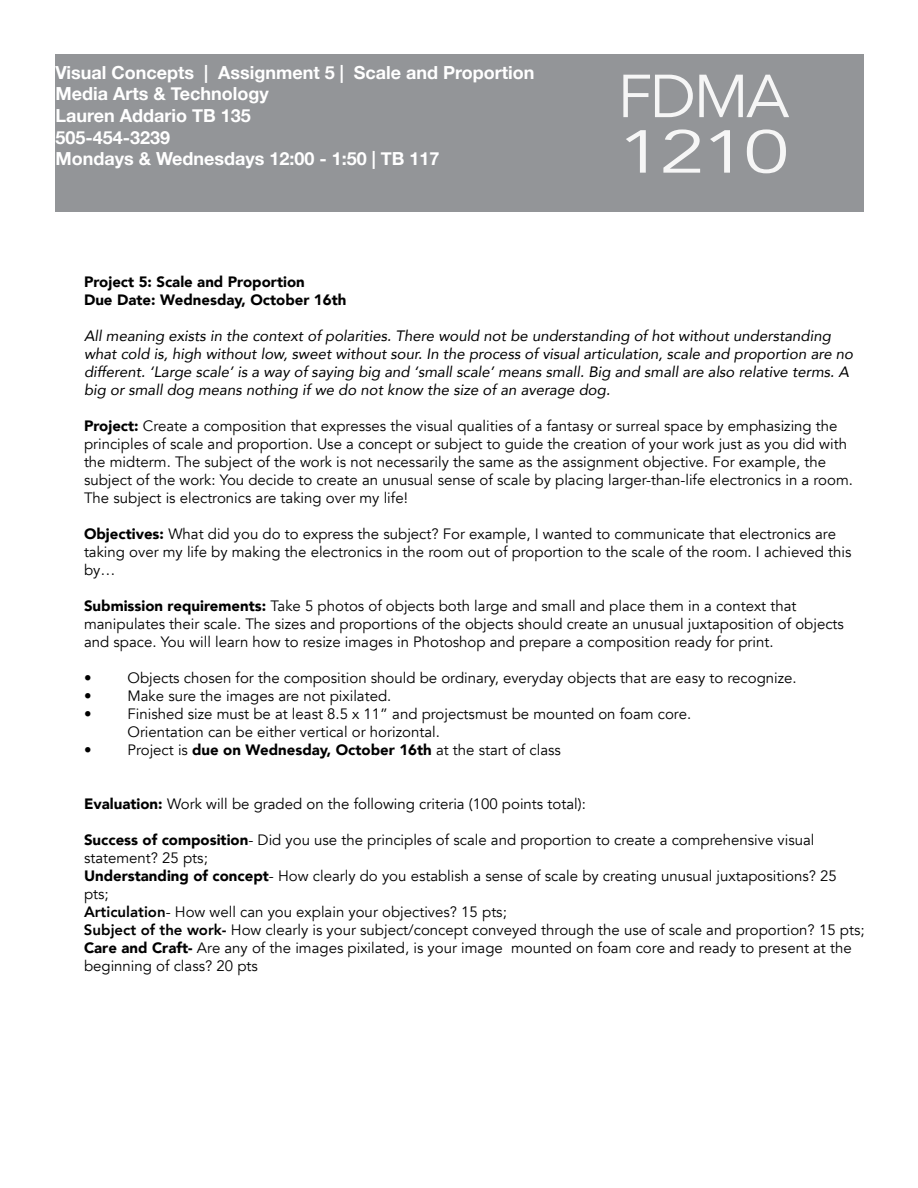
<style>
.page{position:relative;width:918px;height:1188px;background:#fff}
.page>*{position:absolute;margin:0;border:0;box-sizing:border-box;transform-origin:0 0}
.t1{font:60px/55.5px "Avenir";letter-spacing:-.04em;color:#f6f6f6;scale:1.04 1}
.t2{font:700 18px/21.6px "Helvetica Neue";color:#fff}
.t3{font:15px/18px "Avenir";color:#000}
.t4{font:italic 15px/18px "Avenir";color:#000}
.t5{font:900 15px/18px "Avenir";color:#000}
.s1{font-weight:900}
.s2{font-weight:800}
</style>
<div class="page">
<div style="left:56px;top:54px;width:808px;height:158px;background:#939598"></div>
<p class="t2" style="left:56px;top:62px;width:481px">Visual Concepts | Assignment 5 | Scale and Proportion<br>Media Arts &amp; Technology<br>Lauren Addario TB 135<br>505-454-3239<br>Mondays &amp; Wednesdays 12:00 - 1:50 | TB 117</p>
<h1 class="t1" style="left:617px;top:70px;width:167px">FDMA<br>1210</h1>
<p class="t5" style="left:84px;top:273px;width:264px">Project 5: Scale and Proportion<br>Due Date: Wednesday, October 16th</p>
<p class="t4" style="left:84px;top:327px;width:771px">All meaning exists in the context of polarities. There would not be understanding of hot without understanding what cold is, high without low, sweet without sour. In the process of visual articulation, scale and proportion are no different. ‘Large scale’ is a way of saying big and ‘small scale’ means small. Big and small are also relative terms. A big or small dog means nothing if we do not know the size of an average dog.</p>
<p class="t3" style="left:84px;top:417px;width:770px"><span class="s1">Project:</span> Create a composition that expresses the visual qualities of a fantasy or surreal space by emphasizing the principles of scale and proportion. Use a concept or subject to guide the creation of your work just as you did with the midterm. The subject of the work is not necessarily the same as the assignment objective. For example, the subject of the work: You decide to create an unusual sense of scale by placing larger-than-life electronics in a room.<br>The subject is electronics are taking over my life!</p>
<p class="t3" style="left:84px;top:525px;width:769px"><span class="s1">Objectives:</span> What did you do to express the subject? For example, I wanted to communicate that electronics are taking over my life by making the electronics in the room out of proportion to the scale of the room. I achieved this by…</p>
<p class="t3" style="left:84px;top:597px;width:761px"><span class="s1">Submission requirements:</span> Take 5 photos of objects both large and small and place them in a context that manipulates their scale. The sizes and proportions of the objects should create an unusual juxtaposition of objects and space. You will learn how to resize images in Photoshop and prepare a composition ready for print.</p>
<p class="t3" style="left:84px;top:669px;width:9px">•</p>
<p class="t3" style="left:128px;top:669px;width:671px">Objects chosen for the composition should be ordinary, everyday objects that are easy to recognize.</p>
<p class="t3" style="left:84px;top:687px;width:9px">•</p>
<p class="t3" style="left:128px;top:687px;width:265px">Make sure the images are not pixilated.</p>
<p class="t3" style="left:84px;top:705px;width:9px">•</p>
<p class="t3" style="left:128px;top:705px;width:565px">Finished size must be at least 8.5 x 11” and projectsmust be mounted on foam core.<br>Orientation can be either vertical or horizontal.</p>
<p class="t3" style="left:84px;top:741px;width:9px">•</p>
<p class="t3" style="left:128px;top:741px;width:435px">Project is <span class="s1">due on Wednesday, October 16th</span> at the start of class</p>
<p class="t3" style="left:84px;top:795px;width:503px"><span class="s1">Evaluation:</span> Work will be graded on the following criteria (100 points total):</p>
<p class="t3" style="left:84px;top:831px;width:782px"><span class="s1">Success of composition</span>- Did you use the principles of scale and proportion to create a comprehensive visual statement? 25 pts;<br><span class="s1">Understanding of concept</span>- How clearly do you establish a sense of scale by creating unusual juxtapositions? 25 pts;<br><span class="s2">Articulation</span>- How well can you explain your objectives? 15 pts;<br><span class="s2">Subject of the work-</span> How clearly is your subject/concept conveyed through the use of scale and proportion? 15 pts; <span class="s1">Care and Craft-</span> Are any of the images pixilated, is your image mounted on foam core and ready to present at the beginning of class? 20 pts</p>
</div>
